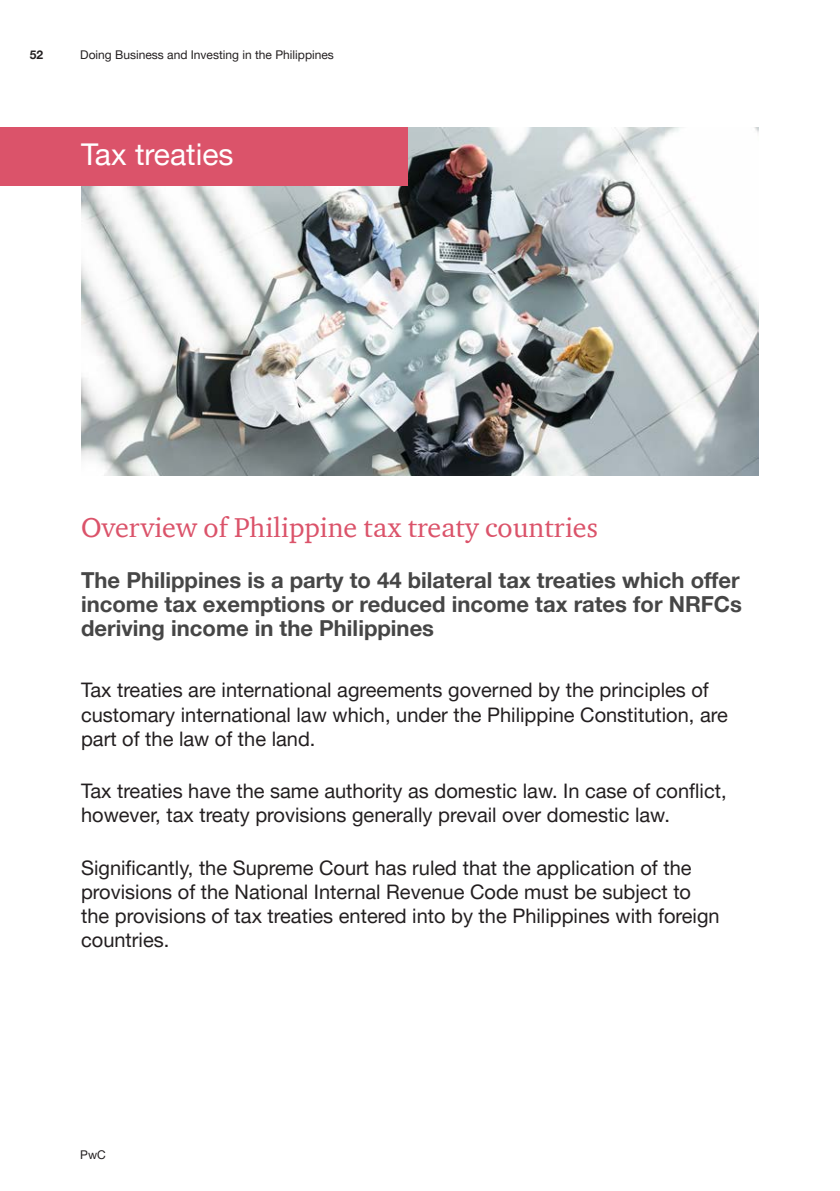
<style>
.page{position:relative;width:840px;height:1191px;background:#fff}
.page>*{position:absolute;margin:0;border:0;box-sizing:border-box;transform-origin:0 0}
.t1{font:30px "Helvetica Neue LT Pro";color:#fff}
.t2{font:28px "ITC Charter Com";color:#db536a}
.t3{font:700 22px/24px "Helvetica Neue LT Pro";color:#464646;text-align:justify}
.t4{font:20px/24px "Helvetica Neue LT Pro";color:#231f20}
.t5{font:12px "Helvetica Neue LT Pro";color:#231f20}
.t6{font:700 12px "Helvetica Neue LT Pro";color:#231f20}
</style>
<div class="page">
<img style="left:81px;top:127px;width:677px;height:349px">
<div style="left:0;top:127px;width:408px;height:59px;background:#db536a"></div>
<p class="t6" style="left:30px;top:47px;width:15px">52</p>
<p class="t5" style="left:80px;top:47px;width:255px">Doing Business and Investing in the Philippines</p>
<h1 class="t1" style="left:81px;top:135px;width:154px">Tax treaties</h1>
<h2 class="t2" style="left:81px;top:510px;width:518px">Overview of Philippine tax treaty countries</h2>
<p class="t3" style="left:81px;top:568px;width:662px">The Philippines is a party to 44 bilateral tax treaties which offer income tax exemptions or reduced income tax rates for NRFCs deriving income in the Philippines</p>
<p class="t4" style="left:81px;top:678px;width:648px">Tax treaties are international agreements governed by the principles of customary international law which, under the Philippine Constitution, are part of the law of the land.</p>
<p class="t4" style="left:81px;top:778px;width:646px">Tax treaties have the same authority as domestic law. In case of conflict, however, tax treaty provisions generally prevail over domestic law.</p>
<p class="t4" style="left:81px;top:855px;width:639px">Significantly, the Supreme Court has ruled that the application of the provisions of the National Internal Revenue Code must be subject to the provisions of tax treaties entered into by the Philippines with foreign countries.</p>
<p class="t5" style="left:80px;top:1147px;width:27px">PwC</p>
</div>
